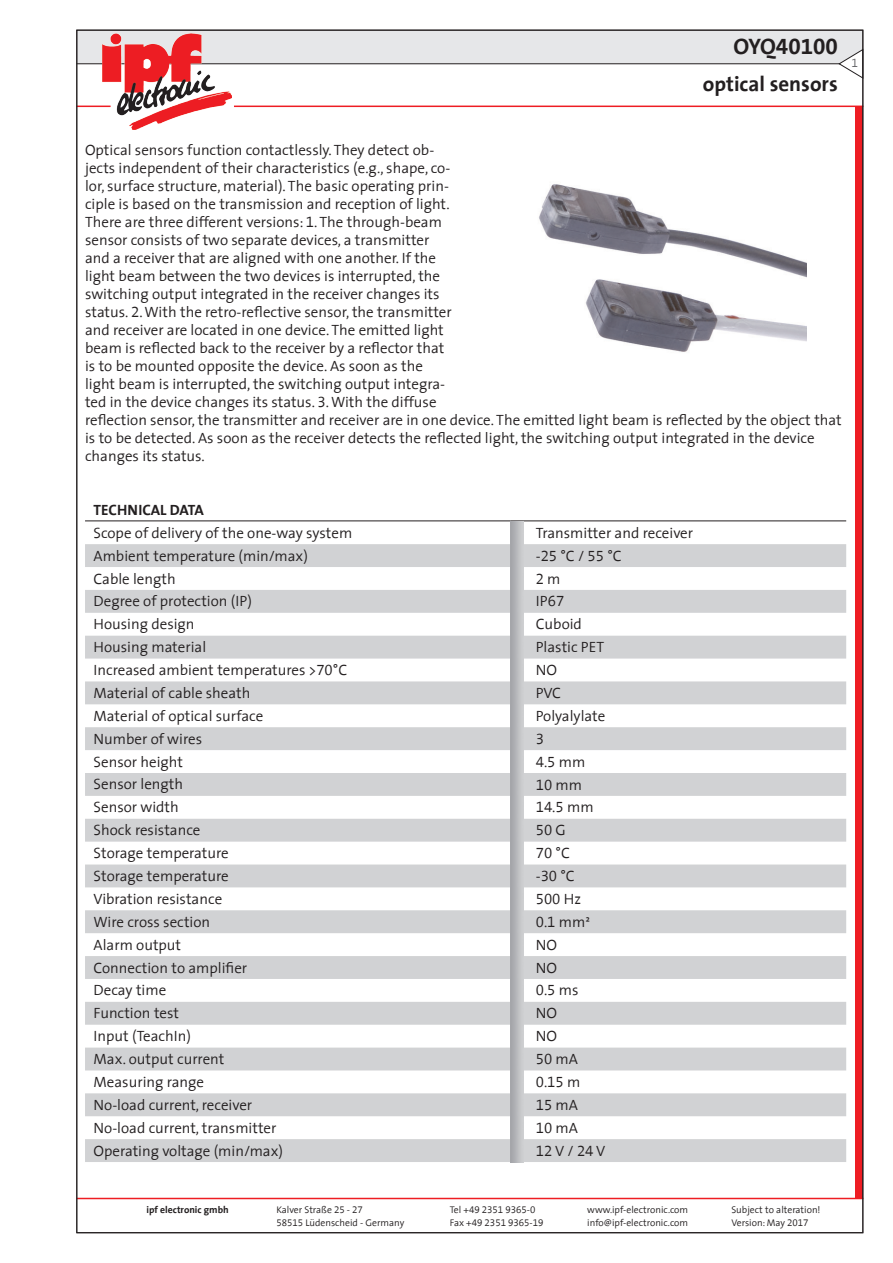
<style>
.page{position:relative;width:893px;height:1263px;background:#fff}
.page>*{position:absolute;margin:0;border:0;box-sizing:border-box;transform-origin:0 0}
.t1{font:300 22.5px "BHM The Sans Tab";color:#231f20}
.t2{font:300 21px "BHM The Sans Tab";color:#231f20}
.t3{font:300 15px/18px "BHM The Sans Tab";color:#231f20}
.t4{font:300 15px "BHM The Sans Tab";color:#231f20}
.t5{font:300 12px "BHM The Sans Tab";color:#636366}
.t6{font:300 9.75px "BHM The Sans Tab";color:#231f20}
.t7{font:300 9.75px "BHM The Sans Tab";color:#231f20}
</style>
<div class="page">
<div style="left:77px;top:30px;width:786px;height:34px;background:#e6e7e9"></div>
<hr style="left:234px;top:106px;width:629px;height:1px;background:#ee1d23">
<hr style="left:77px;top:63px;width:786px;height:1px;background:#231f20">
<svg style="left:838px;top:48px;width:26px;height:31px"></svg>
<div style="left:855px;top:107px;width:8px;height:1092px;background:#ee1d23"></div>
<hr style="left:77px;top:106px;width:34px;height:1px;background:#ee1d23">
<hr style="left:77px;top:1198px;width:786px;height:1px;background:#ee1d23">
<img style="left:102px;top:33px;width:130px;height:96px">
<svg style="left:85px;top:544px;width:761px;height:618px;fill:#d4d5d6"></svg>
<hr style="left:85px;top:520px;width:425px;height:1px;background:#231f20">
<svg style="left:510px;top:520px;width:13px;height:1px"></svg>
<hr style="left:523px;top:520px;width:323px;height:1px;background:#231f20">
<img style="left:510px;top:521px;width:13px;height:641px">
<img style="left:539px;top:184px;width:267px;height:168px">
<h1 class="t1" style="left:733px;top:28px;width:106px">OYQ40100</h1>
<h2 class="t2" style="left:703px;top:66px;width:137px">optical sensors</h2>
<p class="t5" style="left:851px;top:53px;width:8px">1</p>
<p class="t3" style="left:85px;top:140px;width:758px">Optical sensors function contactlessly. They detect ob-<br>jects independent of their characteristics (e.g., shape, co-<br>lor, surface structure, material). The basic operating prin-<br>ciple is based on the transmission and reception of light.<br>There are three different versions: 1. The through-beam<br>sensor consists of two separate devices, a transmitter<br>and a receiver that are aligned with one another. If the<br>light beam between the two devices is interrupted, the<br>switching output integrated in the receiver changes its<br>status. 2. With the retro-reflective sensor, the transmitter<br>and receiver are located in one device. The emitted light<br>beam is reflected back to the receiver by a reflector that<br>is to be mounted opposite the device. As soon as the<br>light beam is interrupted, the switching output integra-<br>ted in the device changes its status. 3. With the diffuse<br>reflection sensor, the transmitter and receiver are in one device. The emitted light beam is reflected by the object that is to be detected. As soon as the receiver detects the reflected light, the switching output integrated in the device changes its status.</p>
<p class="t4" style="left:94px;top:497px;width:112px">TECHNICAL DATA</p>
<p class="t3" style="left:94px;top:523px;width:260px">Scope of delivery of the one-way system</p>
<p class="t3" style="left:536px;top:523px;width:159px">Transmitter and receiver</p>
<p class="t3" style="left:94px;top:546px;width:216px">Ambient temperature (min/max)</p>
<p class="t3" style="left:536px;top:546px;width:87px">-25 °C / 55 °C</p>
<p class="t3" style="left:94px;top:569px;width:84px">Cable length</p>
<p class="t3" style="left:536px;top:569px;width:26px">2m</p>
<p class="t3" style="left:94px;top:592px;width:160px">Degree of protection (IP)</p>
<p class="t3" style="left:536px;top:592px;width:30px">IP67</p>
<p class="t3" style="left:94px;top:615px;width:103px">Housing design</p>
<p class="t3" style="left:536px;top:615px;width:48px">Cuboid</p>
<p class="t3" style="left:94px;top:638px;width:114px">Housing material</p>
<p class="t3" style="left:536px;top:638px;width:70px">Plastic PET</p>
<p class="t3" style="left:94px;top:660px;width:255px">Increased ambient temperatures &gt;70°C</p>
<p class="t3" style="left:536px;top:660px;width:23px">NO</p>
<p class="t3" style="left:94px;top:683px;width:158px">Material of cable sheath</p>
<p class="t3" style="left:536px;top:683px;width:27px">PVC</p>
<p class="t3" style="left:94px;top:706px;width:171px">Material of optical surface</p>
<p class="t3" style="left:536px;top:706px;width:71px">Polyalylate</p>
<p class="t3" style="left:94px;top:729px;width:110px">Number of wires</p>
<p class="t3" style="left:536px;top:729px;width:10px">3</p>
<p class="t3" style="left:94px;top:752px;width:91px">Sensor height</p>
<p class="t3" style="left:536px;top:752px;width:51px">4.5 mm</p>
<p class="t3" style="left:94px;top:775px;width:91px">Sensor length</p>
<p class="t3" style="left:536px;top:775px;width:48px">10 mm</p>
<p class="t3" style="left:94px;top:798px;width:87px">Sensor width</p>
<p class="t3" style="left:536px;top:798px;width:59px">14.5 mm</p>
<p class="t3" style="left:94px;top:821px;width:108px">Shock resistance</p>
<p class="t3" style="left:536px;top:821px;width:32px">50G</p>
<p class="t3" style="left:94px;top:843px;width:137px">Storage temperature</p>
<p class="t3" style="left:536px;top:843px;width:36px">70 °C</p>
<p class="t3" style="left:94px;top:866px;width:137px">Storage temperature</p>
<p class="t3" style="left:536px;top:866px;width:41px">-30 °C</p>
<p class="t3" style="left:94px;top:889px;width:130px">Vibration resistance</p>
<p class="t3" style="left:536px;top:889px;width:47px">500 Hz</p>
<p class="t3" style="left:94px;top:912px;width:118px">Wire cross section</p>
<p class="t3" style="left:536px;top:912px;width:56px">0.1 mm²</p>
<p class="t3" style="left:94px;top:935px;width:89px">Alarm output</p>
<p class="t3" style="left:536px;top:935px;width:23px">NO</p>
<p class="t3" style="left:94px;top:958px;width:155px">Connection to amplifier</p>
<p class="t3" style="left:536px;top:958px;width:23px">NO</p>
<p class="t3" style="left:94px;top:981px;width:74px">Decay time</p>
<p class="t3" style="left:536px;top:981px;width:44px">0.5 ms</p>
<p class="t3" style="left:94px;top:1004px;width:87px">Function test</p>
<p class="t3" style="left:536px;top:1004px;width:23px">NO</p>
<p class="t3" style="left:94px;top:1027px;width:99px">Input (TeachIn)</p>
<p class="t3" style="left:536px;top:1027px;width:23px">NO</p>
<p class="t3" style="left:94px;top:1049px;width:132px">Max. output current</p>
<p class="t3" style="left:536px;top:1049px;width:44px">50 mA</p>
<p class="t3" style="left:94px;top:1072px;width:112px">Measuring range</p>
<p class="t3" style="left:536px;top:1072px;width:46px">0.15 m</p>
<p class="t3" style="left:94px;top:1095px;width:160px">No-load current, receiver</p>
<p class="t3" style="left:536px;top:1095px;width:44px">15 mA</p>
<p class="t3" style="left:94px;top:1118px;width:184px">No-load current, transmitter</p>
<p class="t3" style="left:536px;top:1118px;width:44px">10 mA</p>
<p class="t3" style="left:94px;top:1141px;width:191px">Operating voltage (min/max)</p>
<p class="t3" style="left:536px;top:1141px;width:71px">12V / 24V</p>
<p class="t7" style="left:147px;top:1202px;width:84px">ipf electronic gmbh</p>
<p class="t6" style="left:276px;top:1202px;width:88px">Kalver Straße 25 - 27</p>
<p class="t6" style="left:450px;top:1202px;width:87px">Tel +49 2351 9365-0</p>
<p class="t6" style="left:587px;top:1202px;width:102px">www.ipf-electronic.com</p>
<p class="t6" style="left:731px;top:1202px;width:91px">Subject to alteration!</p>
<p class="t6" style="left:276px;top:1214px;width:129px">58515 Lüdenscheid - Germany</p>
<p class="t6" style="left:450px;top:1214px;width:95px">Fax +49 2351 9365-19</p>
<p class="t6" style="left:587px;top:1214px;width:102px">info@ipf-electronic.com</p>
<p class="t6" style="left:731px;top:1214px;width:79px">Version: May 2017</p>
</div>
